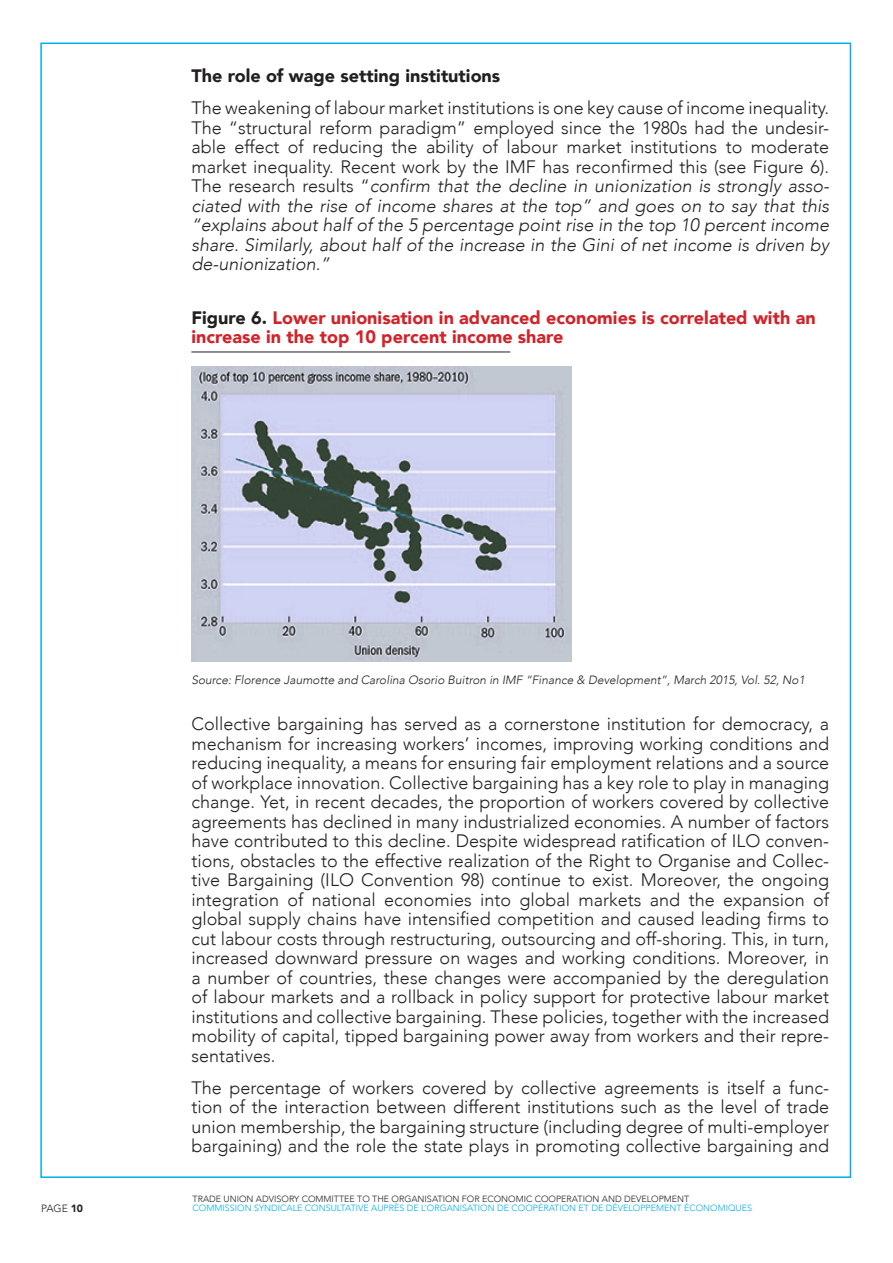
<style>
.page{position:relative;width:893px;height:1263px;background:#fff}
.page>*{position:absolute;margin:0;border:0;box-sizing:border-box;transform-origin:0 0}
.txt{font:300 18px/19.5px "Avenir";color:#231f20;text-align:justify}
.Figure_Title{font:900 18px/19.5px "Avenir";color:#d1232a}
.T3{font:900 18px "Avenir";color:#231f20}
.Source_Description{font:italic 300 12px "Avenir";color:#231f20}
.t1{font:300 10.5px "Avenir";color:#231f20}
.t2{font:300 9px "Avenir";color:#00aeef}
.t3{font:300 9px "Avenir";color:#231f20}
.s1{font-style:italic}
.s2{color:#231f20}
.s3{font-weight:900}
</style>
<div class="page">
<div style="left:40px;top:43px;width:811px;height:1135px;background:#fff;border:2px solid #00aeef"></div>
<hr style="left:191px;top:352px;width:319px;height:1px;background:#231f20">
<img style="left:191px;top:366px;width:381px;height:295px">
<p class="T3" style="left:191px;top:60px;width:310px">The role of wage setting institutions</p>
<p class="txt" style="left:191px;top:98px;width:639px">The weakening of labour market institutions is one key cause of income inequality.<br>The “structural reform paradigm” employed since the 1980s had the undesir&shy;able effect of reducing the ability of labour market institutions to moderate market inequality. Recent work by the IMF has reconfirmed this (see Figure 6).<br>The research results “<span class="s1">confirm that the decline in unionization is strongly asso&shy;ciated with the rise of income shares at the top” and goes on to say that this “explains about half of the 5 percentage point rise in the top 10 percent income share. Similarly, about half of the increase in the Gini of net income is driven by de-unionization.”</span></p>
<p class="Figure_Title" style="left:191px;top:307px;width:626px"><span class="s2">Figure 6.</span> Lower unionisation in advanced economies is correlated with an increase in the top 10 percent income share</p>
<p class="Source_Description" style="left:191px;top:672px;width:615px">Source: Florence Jaumotte and Carolina Osorio Buitron in IMF “Finance &amp; Development”, March 2015, Vol. 52, No1</p>
<p class="txt" style="left:191px;top:714px;width:639px">Collective bargaining has served as a cornerstone institution for democracy, a mechanism for increasing workers’ incomes, improving working conditions and reducing inequality, a means for ensuring fair employment relations and a source of workplace innovation. Collective bargaining has a key role to play in managing change. Yet, in recent decades, the proportion of workers covered by collective agreements has declined in many industrialized economies. A number of factors have contributed to this decline. Despite widespread ratification of ILO conven&shy;tions, obstacles to the effective realization of the Right to Organise and Collec&shy;tive Bargaining (ILO Convention 98) continue to exist. Moreover, the ongoing integration of national economies into global markets and the expansion of global supply chains have intensified competition and caused leading firms to cut labour costs through restructuring, outsourcing and off-shoring. This, in turn, increased downward pressure on wages and working conditions. Moreover, in a number of countries, these changes were accompanied by the deregulation of labour markets and a rollback in policy support for protective labour market institutions and collective bargaining. These policies, together with the increased mobility of capital, tipped bargaining power away from workers and their repre&shy;sentatives.</p>
<p class="txt" style="left:191px;top:1078px;width:639px">The percentage of workers covered by collective agreements is itself a func&shy;tion of the interaction between different institutions such as the level of trade union membership, the bargaining structure (including degree of multi-employer bargaining) and the role the state plays in promoting collective bargaining and</p>
<p class="t3" style="left:193px;top:1193px;width:498px">TRADE UNION ADVISORY COMMITTEE TO THE ORGANISATION FOR ECONOMIC COOPERATION AND DEVELOPMENT</p>
<p class="t1" style="left:41px;top:1202px;width:43px">PAGE <span class="s3">10</span></p>
<p class="t2" style="left:193px;top:1202px;width:561px">COMMISSION SYNDICALE CONSULTATIVE AUPRÈS DE L’ORGANISATION DE COOPÉRATION ET DE DÉVELOPPEMENT ÉCONOMIQUES</p>
</div>
